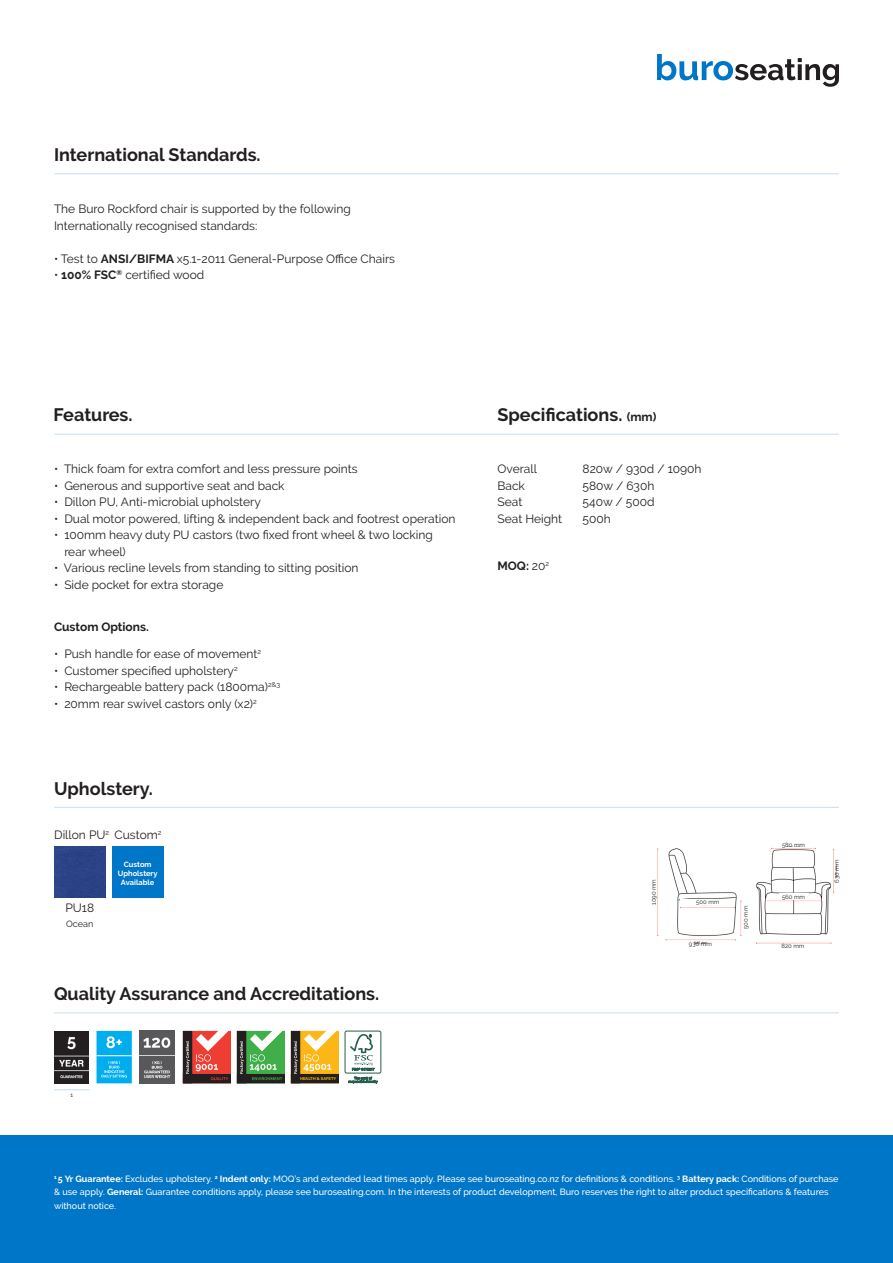
<style>
.page{position:relative;width:893px;height:1263px;background:#fff}
.page>*{position:absolute;margin:0;border:0;box-sizing:border-box;transform-origin:0 0}
.t1{font:700 18px "Raleway";color:#231f20}
.Chair_Features__Tags__-_Description{font:12px/16.5px "Raleway";color:#231f20}
.Chair_Description_-_Heading{font:700 12px "Raleway";color:#231f20}
.Chair_Features__Tags__-_Description-2{font:700 12px "Raleway";color:#231f20}
.t2{font:500 9px/13.5px "Raleway";color:#fff}
.t3{font:9px "Raleway";color:#231f20}
.t4{font:700 7.5px "Raleway";color:#fff}
.t5{font:6px "Raleway";color:#231f20}
.t6{font:700 4.2px "Raleway";color:#fcb716}
.s1{font-weight:700}
.s2{font-size:12px}
.s3{font-weight:400}
</style>
<div class="page">
<div style="left:0;top:1135px;width:893px;height:128px;background:#0076c8"></div>
<hr style="left:54px;top:1012px;width:785px;height:1px;background:#cde2f5">
<hr style="left:54px;top:173px;width:785px;height:1px;background:#cde2f5">
<hr style="left:54px;top:434px;width:785px;height:1px;background:#cde2f5">
<hr style="left:54px;top:807px;width:785px;height:1px;background:#cde2f5">
<svg style="left:657px;top:54px;width:182px;height:33px"></svg>
<hr style="left:54px;top:1089px;width:35px;height:1px;background:#cde2f5">
<img style="left:756px;top:847px;width:80px;height:96px">
<div style="left:779px;top:893px;width:29px;height:6px;background:#fff"></div>
<img style="left:657px;top:848px;width:85px;height:97px">
<div style="left:680px;top:899px;width:55px;height:6px;background:#fff"></div>
<div style="left:97px;top:1032px;width:34px;height:50px;background:#00aeef"></div>
<div style="left:97px;top:1031px;width:35px;height:52px;border:2px solid #00aeef"></div>
<svg style="left:102px;top:1061px;width:25px;height:16px"></svg>
<svg style="left:106px;top:1036px;width:16px;height:12px"></svg>
<hr style="left:97px;top:1055px;width:35px;height:1px;background:#fff">
<img style="left:139px;top:1031px;width:36px;height:52px">
<svg style="left:237px;top:1031px;width:47px;height:52px;background:#568f5a"></svg>
<svg style="left:183px;top:1031px;width:47px;height:52px;background:#b1534e"></svg>
<img style="left:54px;top:1031px;width:35px;height:52px">
<svg style="left:291px;top:1031px;width:47px;height:52px;background:#b6923f"></svg>
<div style="left:112px;top:846px;width:51px;height:52px;background:#0076c8"></div>
<div style="left:54px;top:846px;width:51px;height:52px;background:#2c4386"></div>
<div style="left:345px;top:1031px;width:36px;height:42px;border:1px solid #265d4e;border-radius:2px"></div>
<svg style="left:350px;top:1034px;width:24px;height:36px"></svg>
<svg style="left:349px;top:1077px;width:28px;height:6px"></svg>
<h1 class="t1" style="left:54px;top:144px;width:208px">International Standards.</h1>
<p class="Chair_Features__Tags__-_Description" style="left:54px;top:201px;width:298px">The Buro Rockford chair is supported by the following<br>Internationally recognised standards:</p>
<p class="Chair_Features__Tags__-_Description" style="left:54px;top:250px;width:343px">• Test to <span class="s1">ANSI/BIFMA</span> x5.1-2011 General-Purpose Office Chairs</p>
<p class="Chair_Features__Tags__-_Description" style="left:54px;top:267px;width:152px">• <span class="s1">100% FSC</span><sup>®</sup> certified wood</p>
<h1 class="t1" style="left:54px;top:405px;width:81px">Features.</h1>
<p class="Chair_Features__Tags__-_Description" style="left:54px;top:461px;width:305px">• Thick foam for extra comfort and less pressure points</p>
<p class="Chair_Features__Tags__-_Description" style="left:54px;top:477px;width:232px">• Generous and supportive seat and back</p>
<p class="Chair_Features__Tags__-_Description" style="left:54px;top:494px;width:208px">• Dillon PU, Anti-microbial upholstery</p>
<p class="Chair_Features__Tags__-_Description" style="left:54px;top:510px;width:403px">• Dual motor powered, lifting &amp; independent back and footrest operation</p>
<p class="Chair_Features__Tags__-_Description" style="left:64px;top:527px;width:370px;text-indent:-10px">• 100mm heavy duty PU castors (two fixed front wheel &amp; two locking rear wheel)</p>
<p class="Chair_Features__Tags__-_Description" style="left:54px;top:560px;width:306px">• Various recline levels from standing to sitting position</p>
<p class="Chair_Features__Tags__-_Description" style="left:54px;top:576px;width:171px">• Side pocket for extra storage</p>
<p class="Chair_Description_-_Heading" style="left:54px;top:620px;width:96px">Custom Options.</p>
<p class="Chair_Features__Tags__-_Description" style="left:54px;top:646px;width:209px">• Push handle for ease of movement<sup>2</sup></p>
<p class="Chair_Features__Tags__-_Description" style="left:54px;top:662px;width:185px">• Customer specified upholstery<sup>2</sup></p>
<p class="Chair_Features__Tags__-_Description" style="left:54px;top:679px;width:228px">• Rechargeable battery pack (1800ma)<sup>2&amp;3</sup></p>
<p class="Chair_Features__Tags__-_Description" style="left:54px;top:695px;width:204px">• 20mm rear swivel castors only (x2)<sup>2</sup></p>
<h1 class="t1" style="left:54px;top:778px;width:100px">Upholstery.</h1>
<p class="Chair_Features__Tags__-_Description" style="left:54px;top:826px;width:57px">Dillon PU<sup>2</sup></p>
<p class="Chair_Features__Tags__-_Description" style="left:115px;top:826px;width:48px">Custom<sup>2</sup></p>
<p class="Chair_Features__Tags__-_Description" style="left:65px;top:900px;width:30px">PU18</p>
<p class="t3" style="left:66px;top:918px;width:29px">Ocean</p>
<p class="t4" style="left:124px;top:860px;width:29px">Custom</p>
<p class="t4" style="left:118px;top:869px;width:41px">Upholstery</p>
<p class="t4" style="left:121px;top:878px;width:35px">Available</p>
<h1 class="t1" style="left:54px;top:983px;width:327px">Quality Assurance and Accreditations.</h1>
<p class="t5" style="left:70px;top:1091px;width:4px">1</p>
<p class="t6" style="left:300px;top:1076px;width:38px">HEALTH &amp; SAFETY</p>
<h1 class="t1" style="left:497px;top:405px;width:160px">Specifications. <span class="s2">(mm)</span></h1>
<p class="Chair_Features__Tags__-_Description" style="left:497px;top:461px;width:41px">Overall</p>
<p class="Chair_Features__Tags__-_Description" style="left:583px;top:461px;width:120px">820w / 930d / 1090h</p>
<p class="Chair_Features__Tags__-_Description" style="left:497px;top:477px;width:29px">Back</p>
<p class="Chair_Features__Tags__-_Description" style="left:583px;top:477px;width:73px">580w / 630h</p>
<p class="Chair_Features__Tags__-_Description" style="left:497px;top:494px;width:26px">Seat</p>
<p class="Chair_Features__Tags__-_Description" style="left:583px;top:494px;width:73px">540w / 500d</p>
<p class="Chair_Features__Tags__-_Description" style="left:497px;top:510px;width:66px">Seat Height</p>
<p class="Chair_Features__Tags__-_Description" style="left:583px;top:510px;width:30px">500h</p>
<p class="Chair_Features__Tags__-_Description-2" style="left:497px;top:559px;width:53px">MOQ: <span class="s3">20</span><sup>2</sup></p>
<p class="t5" style="left:650px;top:905px;width:27px;rotate:-90deg">1090 mm</p>
<p class="t5" style="left:696px;top:899px;width:25px">500 mm</p>
<p class="t5" style="left:689px;top:941px;width:24px">930 mm</p>
<p class="t5" style="left:742px;top:929px;width:25px;rotate:-90deg">500 mm</p>
<p class="t5" style="left:782px;top:841px;width:25px">580 mm</p>
<p class="t5" style="left:782px;top:893px;width:25px">560 mm</p>
<p class="t5" style="left:781px;top:942px;width:24px">820 mm</p>
<p class="t5" style="left:833px;top:882px;width:25px;rotate:-90deg">630 mm</p>
<p class="t2" style="left:54px;top:1172px;width:786px"><sup>1</sup> <span class="s1">5 Yr Guarantee:</span> Excludes upholstery. <sup>2</sup> <span class="s1">Indent only:</span> MOQ’s and extended lead times apply. Please see buroseating.co.nz for definitions &amp; conditions. <sup>3</sup> <span class="s1">Battery pack:</span> Conditions of purchase &amp; use apply. <span class="s1">General:</span> Guarantee conditions apply, please see buroseating.com. In the interests of product development, Buro reserves the right to alter product specifications &amp; features without notice.</p>
</div>
